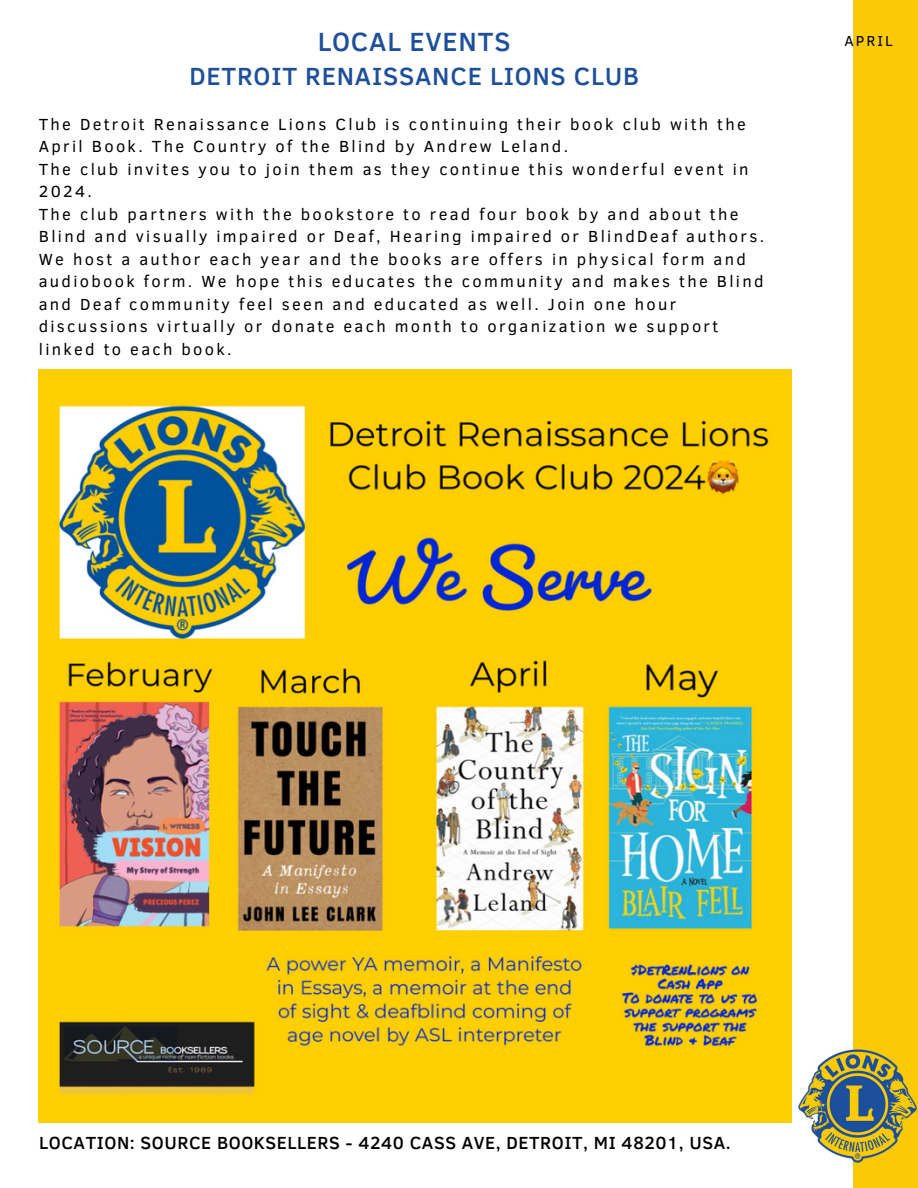
<style>
.page{position:relative;width:918px;height:1188px;background:#fff}
.page>*{position:absolute;margin:0;border:0;box-sizing:border-box;transform-origin:0 0}
.t1{font:500 27px "Clear Sans";letter-spacing:.03em;color:#1d4f9b}
.t2{font:500 25.5px "Clear Sans";letter-spacing:.03em;color:#1d4f9b}
.t3{font:500 18px "Clear Sans";letter-spacing:.03em;color:#000}
.t4{font:16.5px/22.5px "Clear Sans";letter-spacing:.14em;color:#000}
.t5{font:14.85px "Clear Sans";letter-spacing:.14em;color:#000001}
</style>
<div class="page">
<div style="left:853px;top:0;width:65px;height:1188px;background:#faca07"></div>
<img style="left:798px;top:1050px;width:119px;height:112px">
<img style="left:39px;top:369px;width:752px;height:753px">
<h1 class="t1" style="left:318px;top:22px;width:194px">LOCAL EVENTS</h1>
<p class="t5" style="left:844px;top:30px;width:50px">APRIL</p>
<h2 class="t2" style="left:189px;top:57px;width:451px">DETROIT RENAISSANCE LIONS CLUB</h2>
<p class="t4" style="left:39px;top:112px;width:727px">The Detroit Renaissance Lions Club is continuing their book club with the April Book. The Country of the Blind by Andrew Leland.<br>The club invites you to join them as they continue this wonderful event in 2024.<br>The club partners with the bookstore to read four book by and about the Blind and visually impaired or Deaf, Hearing impaired or BlindDeaf authors.<br>We host a author each year and the books are offers in physical form and audiobook form. We hope this educates the community and makes the Blind and Deaf community feel seen and educated as well. Join one hour discussions virtually or donate each month to organization we support linked to each book.</p>
<p class="t3" style="left:39px;top:1130px;width:693px">LOCATION: SOURCE BOOKSELLERS - 4240 CASS AVE, DETROIT, MI 48201, USA.</p>
</div>
